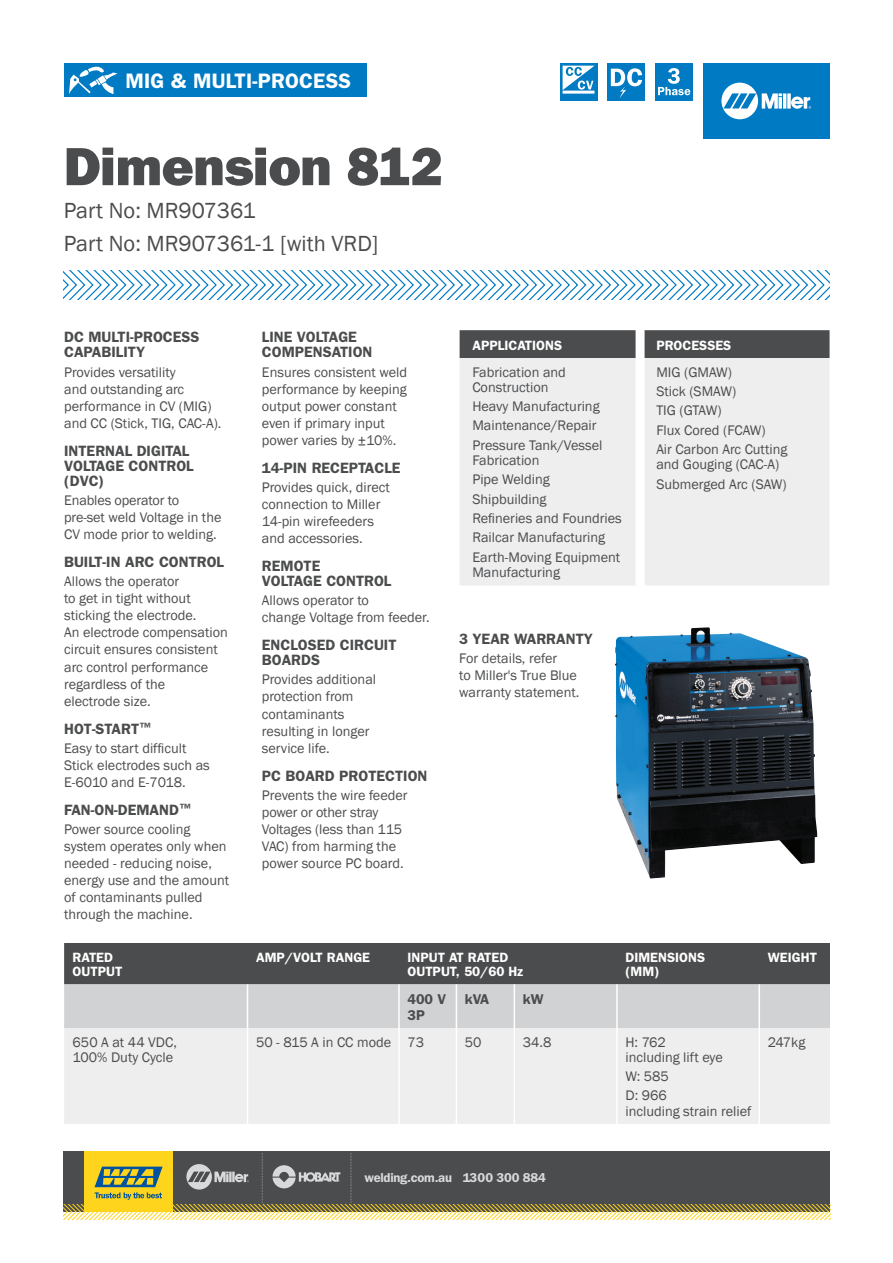
<style>
.page{position:relative;width:893px;height:1263px;background:#fff}
.page>*{position:absolute;margin:0;border:0;box-sizing:border-box;transform-origin:0 0}
.t1{font:800 54px "Franklin Gothic";letter-spacing:-.01em;color:#4b4c4d}
.t2{font:22.5px/33px "Franklin Gothic";color:#4b4c4d}
.t3{font:600 21px "Franklin Gothic";letter-spacing:.01em;color:#fff}
.t4{font:600 15px/15px "Franklin Gothic";color:#4b4c4d}
.t5{font:14.25px/17.1px "Franklin Gothic";color:#4b4c4d}
.t6{font:600 14.25px/15.1px "Franklin Gothic";color:#4b4c4d}
.t7{font:600 13.5px/13.5px "Franklin Gothic";color:#fff}
.t8{font:600 12.9px "Franklin Gothic";letter-spacing:-.02em;color:#d8d9db}
</style>
<div class="page">
<div style="left:64px;top:1151px;width:766px;height:61px;background:#4b4c4d"></div>
<div style="left:84px;top:1151px;width:89px;height:61px;background:#fed41d"></div>
<svg style="left:64px;top:1153px;width:766px;height:66px"></svg>
<svg style="left:64px;top:270px;width:765px;height:30px"></svg>
<div style="left:608px;top:63px;width:37px;height:38px;background:#007ac2"></div>
<svg style="left:560px;top:63px;width:37px;height:38px"></svg>
<hr style="left:563px;top:91px;width:31px;height:3px;background:#fff">
<div style="left:655px;top:63px;width:38px;height:38px;background:#007ac2"></div>
<svg style="left:658px;top:68px;width:32px;height:27px"></svg>
<svg style="left:611px;top:68px;width:31px;height:30px"></svg>
<svg style="left:563px;top:66px;width:31px;height:24px"></svg>
<svg style="left:64px;top:943px;width:766px;height:85px;background:#8f9092"></svg>
<div style="left:64px;top:1028px;width:766px;height:96px;background:#eeeeef"></div>
<hr style="left:247px;top:1028px;width:1px;height:96px;background:#fff">
<hr style="left:398px;top:1028px;width:2px;height:96px;background:#fff">
<hr style="left:456px;top:1028px;width:1px;height:96px;background:#fff">
<hr style="left:514px;top:1028px;width:1px;height:96px;background:#fff">
<hr style="left:616px;top:1028px;width:2px;height:96px;background:#fff">
<hr style="left:758px;top:1028px;width:2px;height:96px;background:#fff">
<hr style="left:247px;top:984px;width:1px;height:44px;background:#fff">
<hr style="left:398px;top:984px;width:2px;height:44px;background:#fff">
<hr style="left:456px;top:984px;width:1px;height:44px;background:#fff">
<hr style="left:514px;top:984px;width:1px;height:44px;background:#fff">
<hr style="left:616px;top:984px;width:2px;height:44px;background:#fff">
<hr style="left:758px;top:984px;width:2px;height:44px;background:#fff">
<img style="left:615px;top:627px;width:202px;height:251px">
<div style="left:460px;top:330px;width:369px;height:28px;background:#4b4c4d"></div>
<div style="left:460px;top:358px;width:369px;height:227px;background:#eeeeef"></div>
<div style="left:636px;top:323px;width:9px;height:289px;background:#fff"></div>
<div style="left:120px;top:63px;width:246px;height:34px;background:#007ac2"></div>
<div style="left:64px;top:63px;width:56px;height:34px;background:#007ac2"></div>
<svg style="left:69px;top:67px;width:49px;height:27px"></svg>
<div style="left:703px;top:63px;width:126px;height:76px;background:#007ac2"></div>
<svg style="left:721px;top:83px;width:90px;height:36px"></svg>
<h3 class="t3" style="left:125px;top:68px;width:227px">MIG &amp; MULTI-PROCESS</h3>
<h1 class="t1" style="left:64px;top:135px;width:381px">Dimension 812</h1>
<h2 class="t2" style="left:64px;top:195px;width:316px">Part No: MR907361<br>Part No: MR907361-1 [with VRD]</h2>
<p class="t4" style="left:64px;top:329px;width:137px">DC MULTI-PROCESS<br>CAPABILITY</p>
<p class="t5" style="left:64px;top:364px;width:159px">Provides versatility<br>and outstanding arc performance in CV (MIG) and CC (Stick, TIG, CAC-A).</p>
<p class="t4" style="left:64px;top:442px;width:131px">INTERNAL DIGITAL<br>VOLTAGE CONTROL (DVC)</p>
<p class="t5" style="left:64px;top:492px;width:159px">Enables operator to pre-set weld Voltage in the<br>CV mode prior to welding.</p>
<p class="t4" style="left:64px;top:554px;width:162px">BUILT-IN ARC CONTROL</p>
<p class="t5" style="left:64px;top:573px;width:165px">Allows the operator<br>to get in tight without sticking the electrode.<br>An electrode compensation circuit ensures consistent arc control performance regardless of the<br>electrode size.</p>
<p class="t4" style="left:64px;top:720px;width:89px">HOT-START<sup>™</sup></p>
<p class="t5" style="left:64px;top:740px;width:147px">Easy to start difficult<br>Stick electrodes such as<br>E-6010 and E-7018.</p>
<p class="t4" style="left:64px;top:802px;width:128px">FAN-ON-DEMAND<sup>™</sup></p>
<p class="t5" style="left:64px;top:821px;width:167px">Power source cooling system operates only when needed - reducing noise, energy use and the amount of contaminants pulled through the machine.</p>
<p class="t4" style="left:262px;top:329px;width:112px">LINE VOLTAGE<br>COMPENSATION</p>
<p class="t5" style="left:262px;top:364px;width:147px">Ensures consistent weld performance by keeping output power constant even if primary input power varies by ±10%.</p>
<p class="t4" style="left:262px;top:460px;width:140px">14-PIN RECEPTACLE</p>
<p class="t5" style="left:262px;top:479px;width:130px">Provides quick, direct connection to Miller<br>14-pin wirefeeders and accessories.</p>
<p class="t4" style="left:262px;top:558px;width:131px">REMOTE<br>VOLTAGE CONTROL</p>
<p class="t5" style="left:262px;top:592px;width:169px">Allows operator to<br>change Voltage from feeder.</p>
<p class="t4" style="left:262px;top:637px;width:136px">ENCLOSED CIRCUIT<br>BOARDS</p>
<p class="t5" style="left:262px;top:671px;width:116px">Provides additional protection from contaminants resulting in longer service life.</p>
<p class="t4" style="left:262px;top:767px;width:167px">PC BOARD PROTECTION</p>
<p class="t5" style="left:262px;top:787px;width:147px">Prevents the wire feeder power or other stray<br>Voltages (less than 115<br>VAC) from harming the power source PC board.</p>
<p class="t7" style="left:472px;top:338px;width:91px">APPLICATIONS</p>
<p class="t7" style="left:656px;top:338px;width:77px">PROCESSES</p>
<p class="t5" style="left:472px;top:365px;width:95px;line-height:15.1px">Fabrication and<br>Construction</p>
<p class="t5" style="left:472px;top:397px;width:132px;line-height:19.4px">Heavy Manufacturing<br>Maintenance/Repair<br>Pressure Tank/Vessel</p>
<p class="t5" style="left:472px;top:451px;width:151px;line-height:19.4px">Fabrication<br>Pipe Welding<br>Shipbuilding<br>Refineries and Foundries<br>Railcar Manufacturing<br>Earth-Moving Equipment</p>
<p class="t5" style="left:472px;top:564px;width:89px">Manufacturing</p>
<p class="t5" style="left:656px;top:362px;width:133px;line-height:19.4px">MIG (GMAW)<br>Stick (SMAW)<br>TIG (GTAW)<br>Flux Cored (FCAW)<br>Air Carbon Arc Cutting</p>
<p class="t5" style="left:656px;top:455px;width:132px;line-height:19.4px">and Gouging (CAC-A)<br>Submerged Arc (SAW)</p>
<p class="t4" style="left:459px;top:630px;width:135px">3 YEAR WARRANTY</p>
<p class="t5" style="left:459px;top:650px;width:122px">For details, refer<br>to Miller's True Blue warranty statement.</p>
<p class="t7" style="left:73px;top:951px;width:51px">RATED<br>OUTPUT</p>
<p class="t7" style="left:256px;top:951px;width:116px">AMP/VOLT RANGE</p>
<p class="t7" style="left:407px;top:951px;width:117px">INPUT AT RATED<br>OUTPUT, 50/60 Hz</p>
<p class="t7" style="left:625px;top:951px;width:81px">DIMENSIONS (MM)</p>
<p class="t7" style="left:768px;top:951px;width:51px">WEIGHT</p>
<p class="t6" style="left:407px;top:991px;width:40px">400 V<br>3P</p>
<p class="t6" style="left:465px;top:991px;width:26px">kVA</p>
<p class="t6" style="left:523px;top:991px;width:22px">kW</p>
<p class="t5" style="left:73px;top:1034px;width:106px;line-height:15.1px">650 A at 44 VDC,<br>100% Duty Cycle</p>
<p class="t5" style="left:256px;top:1033px;width:170px">50 - 815 A in CC mode 73</p>
<p class="t5" style="left:465px;top:1033px;width:18px">50</p>
<p class="t5" style="left:523px;top:1033px;width:30px">34.8</p>
<p class="t5" style="left:625px;top:1034px;width:99px;line-height:15.1px">H: 762 including lift eye</p>
<p class="t5" style="left:625px;top:1067px;width:45px;line-height:19.4px">W: 585<br>D: 966</p>
<p class="t5" style="left:625px;top:1102px;width:128px">including strain relief</p>
<p class="t5" style="left:768px;top:1033px;width:39px">247kg</p>
<p class="t8" style="left:364px;top:1170px;width:183px">welding.com.au 1300 300 884</p>
</div>
